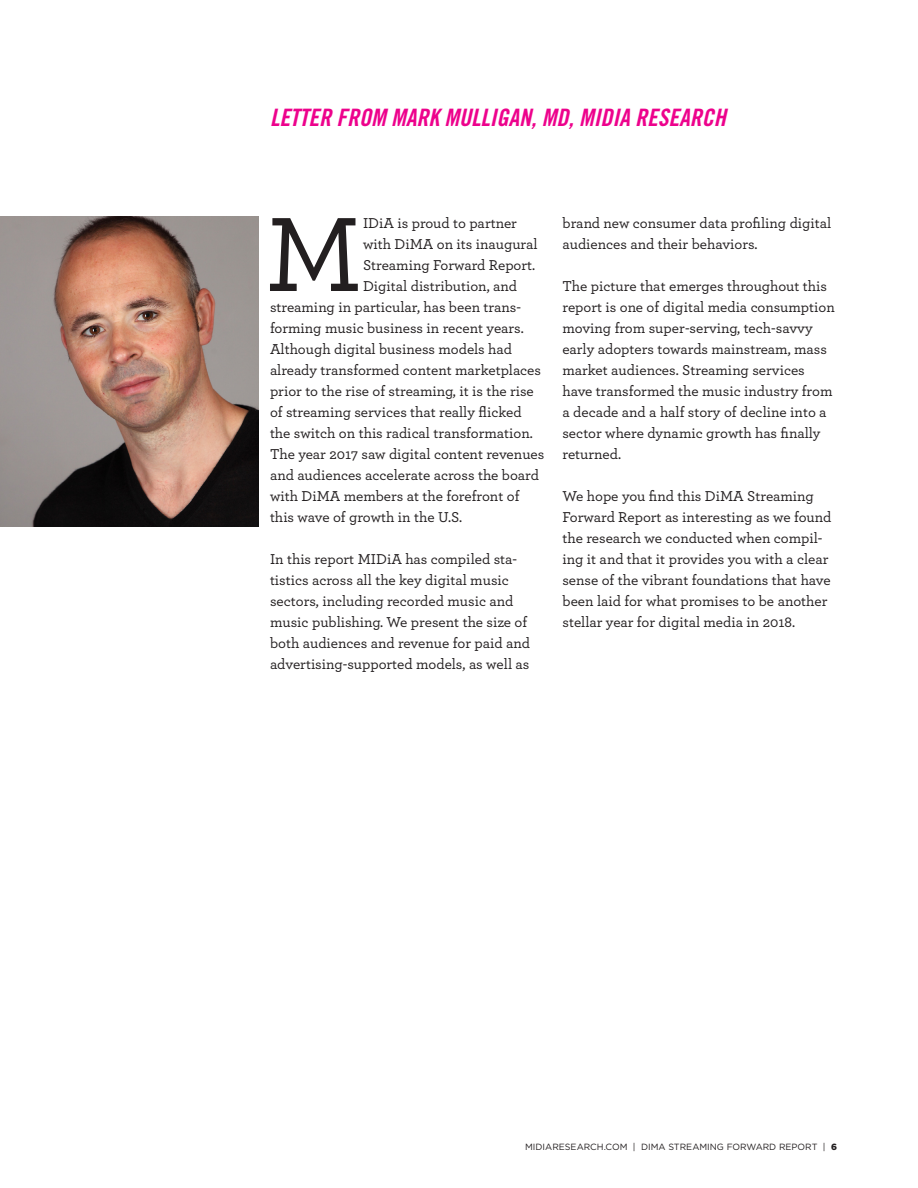
<style>
.page{position:relative;width:918px;height:1188px;background:#fff}
.page>*{position:absolute;margin:0;border:0;box-sizing:border-box;transform-origin:0 0}
.text{font:500 110.7px "Archer";color:#231f20}
.Headlines{font:24px "Trade Gothic Bold Cond Twenty Obl";color:#ed028c}
.text-2{font:500 15px/21px "Archer";color:#231f20}
.t1{font:9px "Gotham";color:#231f20}
.s1{font-weight:900}
</style>
<div class="page">
<img style="left:0;top:216px;width:258px;height:311px">
<p class="Headlines" style="left:270px;top:103px;width:457px">LETTER FROM MARK MULLIGAN, MD, MIDIA RESEARCH</p>
<p class="text" style="left:265px;top:175px;width:99px">M</p>
<p class="text-2" style="left:363px;top:212px;width:156px">IDiA is proud to partner</p>
<p class="text-2" style="left:363px;top:233px;width:176px">with DiMA on its inaugural</p>
<p class="text-2" style="left:363px;top:254px;width:174px">Streaming Forward Report.</p>
<p class="text-2" style="left:363px;top:275px;width:156px">Digital distribution, and</p>
<p class="text-2" style="left:270px;top:296px;width:253px">streaming in particular, has been trans-</p>
<p class="text-2" style="left:270px;top:317px;width:255px">forming music business in recent years.</p>
<p class="text-2" style="left:270px;top:338px;width:243px">Although digital business models had</p>
<p class="text-2" style="left:270px;top:359px;width:273px">already transformed content marketplaces</p>
<p class="text-2" style="left:270px;top:380px;width:265px">prior to the rise of streaming, it is the rise</p>
<p class="text-2" style="left:270px;top:401px;width:253px">of streaming services that really flicked</p>
<p class="text-2" style="left:270px;top:422px;width:264px">the switch on this radical transformation.</p>
<p class="text-2" style="left:270px;top:443px;width:276px">The year 2017 saw digital content revenues</p>
<p class="text-2" style="left:270px;top:464px;width:271px">and audiences accelerate across the board</p>
<p class="text-2" style="left:270px;top:485px;width:251px">with DiMA members at the forefront of</p>
<p class="text-2" style="left:270px;top:506px;width:194px">this wave of growth in the U.S.</p>
<p class="text-2" style="left:270px;top:548px;width:261px">In this report MIDiA has compiled sta&shy;tistics across all the key digital music sectors, including recorded music and music publishing. We present the size of both audiences and revenue for paid and advertising-supported models, as well as</p>
<p class="text-2" style="left:562px;top:212px;width:270px">brand new consumer data profiling digital audiences and their behaviors.</p>
<p class="text-2" style="left:562px;top:275px;width:274px">The picture that emerges throughout this report is one of digital media consumption moving from super-serving, tech-savvy early adopters towards mainstream, mass market audiences. Streaming services have transformed the music industry from a decade and a half story of decline into a sector where dynamic growth has finally returned.</p>
<p class="text-2" style="left:562px;top:485px;width:270px">We hope you find this DiMA Streaming Forward Report as interesting as we found the research we conducted when compil&shy;ing it and that it provides you with a clear sense of the vibrant foundations that have been laid for what promises to be another stellar year for digital media in 2018.</p>
<p class="t1" style="left:525px;top:1141px;width:313px">MIDIARESEARCH.COM | DIMA STREAMING FORWARD REPORT | <span class="s1">6</span></p>
</div>
